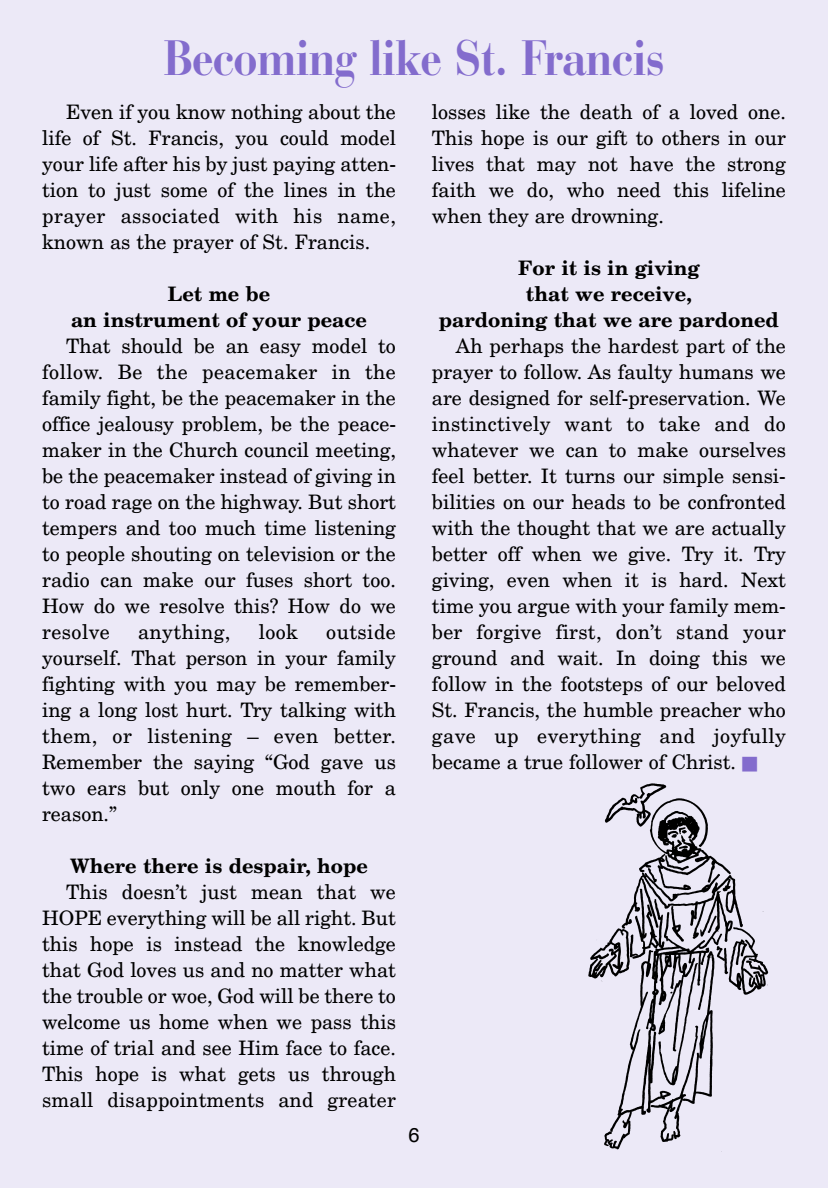
<style>
.page{position:relative;width:828px;height:1188px;background:#ece9f7}
.page>*{position:absolute;margin:0;border:0;box-sizing:border-box;transform-origin:0 0}
.t1{font:700 52px "Bauer Bodoni BT";color:#836ccd;scale:.9 1}
.t2{font:20px/26px "New Century Schlbk";color:#000;text-align:justify}
.t3{font:700 20px/26px "New Century Schlbk";color:#000;text-align:center}
.t4{font:20px "New Century Schlbk";letter-spacing:.02em;color:#000}
.t5{font:20px "Helvetica";color:#000}
.s1{color:#836ccd}
</style>
<div class="page">
<img style="left:588px;top:783px;width:181px;height:369px">
<h1 class="t1" style="left:164px;top:41px;width:558px">Becoming like St. Francis</h1>
<p class="t2" style="left:42px;top:99px;width:355px;text-indent:24px">Even if you know nothing about the life of St. Francis, you could model your life after his by just paying atten&shy;tion to just some of the lines in the prayer associated with his name, known as the prayer of St. Francis.</p>
<p class="t3" style="left:71px;top:281px;width:297px">Let me be<br>an instrument of your peace</p>
<p class="t2" style="left:42px;top:333px;width:355px;text-indent:24px">That should be an easy model to follow. Be the peacemaker in the family fight, be the peacemaker in the office jealousy problem, be the peace&shy;maker in the Church council meeting, be the peacemaker instead of giving in to road rage on the highway. But short tempers and too much time listening to people shouting on television or the radio can make our fuses short too.<br>How do we resolve this? How do we resolve</p>
<p class="t2" style="left:42px;top:619px;width:355px;text-indent:284px">outside yourself. That person in your family fighting with you may be remember&shy;ing a long lost hurt. Try talking with them, or listening – even better.<br>Remember the saying “God gave us two ears but only one mouth for a reason.”</p>
<p class="t3" style="left:70px;top:853px;width:299px">Where there is despair, hope</p>
<p class="t2" style="left:42px;top:879px;width:355px;text-indent:24px">This doesn’t just mean that we HOPE everything will be all right. But this hope is instead the knowledge that God loves us and no matter what the trouble or woe, God will be there to welcome us home when we pass this time of trial and see Him face to face.<br>This hope is what gets us through small disappointments and greater</p>
<p class="t4" style="left:138px;top:621px;width:94px">anything,</p>
<p class="t2" style="left:259px;top:619px;width:41px">look</p>
<p class="t5" style="left:408px;top:1127px;width:13px">6</p>
<p class="t2" style="left:432px;top:99px;width:356px">losses like the death of a loved one.<br>This hope is our gift to others in our lives that may not have the strong faith we do, who need this lifeline when they are drowning.</p>
<p class="t3" style="left:439px;top:255px;width:342px">For it is in giving<br>that we receive,<br>pardoning that we are pardoned</p>
<p class="t2" style="left:432px;top:333px;width:356px;text-indent:24px">Ah perhaps the hardest part of the prayer to follow. As faulty humans we are designed for self-preservation. We instinctively want to take and do whatever we can to make ourselves feel better. It turns our simple sensi&shy;bilities on our heads to be confronted with the thought that we are actually better off when we give. Try it. Try giving, even when it is hard. Next time you argue with your family mem&shy;ber forgive first, don’t stand your ground and wait. In doing this we follow in the footsteps of our beloved St. Francis, the humble preacher who gave up everything and joyfully became a true follower of Christ. <span class="s1">■</span></p>
</div>
